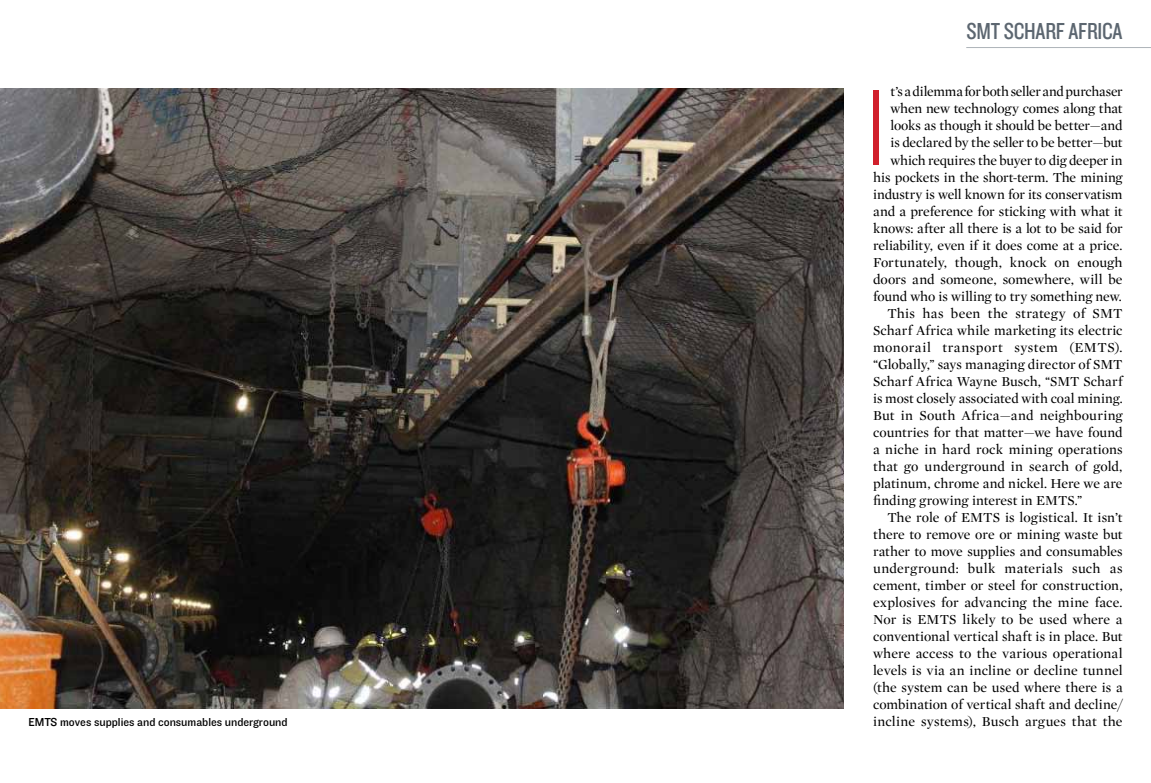
<style>
.page{position:relative;width:1151px;height:783px;background:#fff}
.page>*{position:absolute;margin:0;border:0;box-sizing:border-box;transform-origin:0 0}
.t1{font:300 106.4px "Gotham HTF";color:#d1202c}
.t2{font:24px "Knockout HTF29 Junior Liteweight";letter-spacing:-.01em;color:#5c6670}
.t3{font:14px "Mercury Display Roman";letter-spacing:.005em;color:#000}
.t4{font:14px "Mercury Display Roman";letter-spacing:-.015em;color:#000}
.t5{font:14px "Mercury Display Roman";letter-spacing:.035em;color:#000}
.t6{font:12px "Knockout HTF31 Junior Middlewt";color:#000}
</style>
<div class="page">
<img style="left:0;top:88px;width:843px;height:620px">
<hr style="left:966px;top:47px;width:185px;height:1px;background:#adb3b8">
<p class="t6" style="left:28px;top:715px;width:9px">EMT</p>
<p class="t6" style="left:51px;top:715px;width:238px">S moves supplies and consumables underground</p>
<h2 class="t2" style="left:966px;top:18px;width:158px">SMT SCHARF AFRICA</h2>
<h1 class="t1" style="left:861px;top:69px;width:31px">I</h1>
<p class="t4" style="left:890px;top:84px;width:234px">t’s a dilemma for both seller and purchaser</p>
<p class="t3" style="left:890px;top:101px;width:234px">when new technology comes along that</p>
<p class="t3" style="left:890px;top:118px;width:234px">looks as though it should be better—and</p>
<p class="t3" style="left:890px;top:135px;width:233px">is declared by the seller to be better—but</p>
<p class="t4" style="left:890px;top:152px;width:234px">which requires the buyer to dig deeper in</p>
<p class="t3" style="left:873px;top:169px;width:251px">his pockets in the short-term. The mining</p>
<p class="t3" style="left:873px;top:186px;width:251px">industry is well known for its conservatism</p>
<p class="t3" style="left:873px;top:203px;width:251px">and a preference for sticking with what it</p>
<p class="t3" style="left:873px;top:220px;width:251px">knows: after all there is a lot to be said for</p>
<p class="t3" style="left:873px;top:237px;width:251px">reliability, even if it does come at a price.</p>
<p class="t3" style="left:873px;top:254px;width:251px">Fortunately, though, knock on enough</p>
<p class="t3" style="left:873px;top:271px;width:251px">doors and someone, somewhere, will be</p>
<p class="t3" style="left:873px;top:288px;width:250px">found who is willing to try something new.</p>
<p class="t3" style="left:887px;top:305px;width:237px">This has been the strategy of SMT</p>
<p class="t3" style="left:873px;top:322px;width:251px">Scharf Africa while marketing its electric</p>
<p class="t5" style="left:873px;top:339px;width:251px">monorail transport system (EMTS).</p>
<p class="t3" style="left:873px;top:356px;width:251px">“Globally,” says managing director of SMT</p>
<p class="t3" style="left:873px;top:373px;width:251px">Scharf Africa Wayne Busch, “SMT Scharf</p>
<p class="t3" style="left:873px;top:390px;width:251px">is most closely associated with coal mining.</p>
<p class="t3" style="left:873px;top:407px;width:251px">But in South Africa—and neighbouring</p>
<p class="t3" style="left:873px;top:424px;width:251px">countries for that matter—we have found</p>
<p class="t3" style="left:873px;top:441px;width:251px">a niche in hard rock mining operations</p>
<p class="t3" style="left:873px;top:458px;width:251px">that go underground in search of gold,</p>
<p class="t3" style="left:873px;top:475px;width:251px">platinum, chrome and nickel. Here we are</p>
<p class="t3" style="left:873px;top:492px;width:211px">finding growing interest in EMTS.”</p>
<p class="t3" style="left:887px;top:509px;width:237px">The role of EMTS is logistical. It isn’t</p>
<p class="t3" style="left:873px;top:526px;width:251px">there to remove ore or mining waste but</p>
<p class="t3" style="left:873px;top:543px;width:251px">rather to move supplies and consumables</p>
<p class="t3" style="left:873px;top:560px;width:251px">underground: bulk materials such as</p>
<p class="t3" style="left:873px;top:577px;width:251px">cement, timber or steel for construction,</p>
<p class="t3" style="left:873px;top:594px;width:251px">explosives for advancing the mine face.</p>
<p class="t3" style="left:873px;top:611px;width:251px">Nor is EMTS likely to be used where a</p>
<p class="t3" style="left:873px;top:628px;width:251px">conventional vertical shaft is in place. But</p>
<p class="t3" style="left:873px;top:645px;width:251px">where access to the various operational</p>
<p class="t3" style="left:873px;top:662px;width:251px">levels is via an incline or decline tunnel</p>
<p class="t3" style="left:873px;top:679px;width:251px">(the system can be used where there is a</p>
<p class="t3" style="left:873px;top:696px;width:251px">combination of vertical shaft and decline/</p>
<p class="t3" style="left:873px;top:713px;width:251px">incline systems), Busch argues that the</p>
</div>
